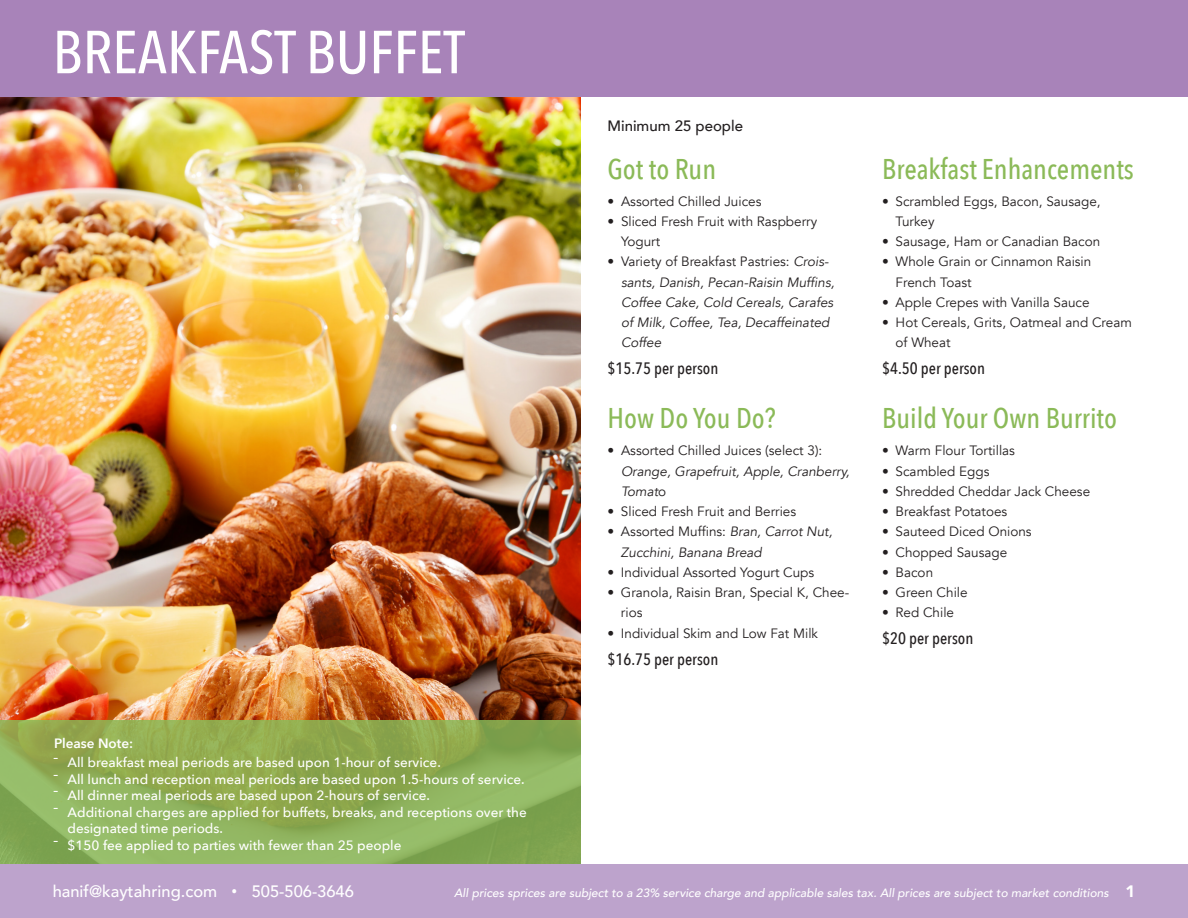
<style>
.page{position:relative;width:1188px;height:918px;background:#fff}
.page>*{position:absolute;margin:0;border:0;box-sizing:border-box;transform-origin:0 0}
.t1{font:500 60px "Avenir Next Condensed";color:#fff}
.t2{font:500 28.5px "Avenir Next Condensed";color:#8bba58}
.t3{font:500 16.5px "Avenir Next Condensed";color:#231f20}
.t4{font:500 16.5px "Avenir";color:#fff}
.t5{font:500 15px "Avenir";color:#231f20}
.t6{font:13.5px/20.2px "Avenir";color:#231f20}
.t7{font:500 13.5px/16.5px "Avenir Next";color:#fff}
.t8{font:italic 13.5px/20.2px "Avenir";color:#231f20}
.t9{font:600 13.5px "Avenir Next";color:#fff}
.t10{font:italic 500 12px "Avenir";color:#fff}
.s1{font-style:normal}
.s2{font-family:"Gotham Narrow";font-weight:400}
.s3{font-weight:900;font-style:normal;font-size:16.5px}
</style>
<div class="page">
<img style="left:0;top:96px;width:580px;height:624px">
<div style="left:0;top:864px;width:1188px;height:54px;background:#bda3cc"></div>
<div style="left:0;top:0;width:1188px;height:96px;background:#a883b9"></div>
<svg style="left:0;top:720px;width:580px;height:144px;background:#8dae56"></svg>
<p class="t1" style="left:53px;top:16px;width:414px">BREAKFAST BUFFET</p>
<p class="t9" style="left:54px;top:732px;width:81px">Please Note:</p>
<p class="t7" style="left:54px;top:754px;width:388px">¯ All breakfast meal periods are based upon 1-hour of service.</p>
<p class="t7" style="left:54px;top:770px;width:472px">¯ All lunch and reception meal periods are based upon 1.5-hours of service.</p>
<p class="t7" style="left:54px;top:787px;width:378px">¯ All dinner meal periods are based upon 2-hours of service.</p>
<p class="t7" style="left:68px;top:803px;width:461px;text-indent:-14px">¯ Additional charges are applied for buffets, breaks, and receptions over the designated time periods.</p>
<p class="t7" style="left:54px;top:836px;width:349px">¯ $150 fee applied to parties with fewer than 25 people</p>
<p class="t5" style="left:608px;top:112px;width:137px">Minimum 25 people</p>
<p class="t2" style="left:608px;top:151px;width:110px">Got to Run</p>
<p class="t6" style="left:608px;top:191px;width:155px">• Assorted Chilled Juices</p>
<p class="t6" style="left:621px;top:211px;width:198px;text-indent:-14px">• Sliced Fresh Fruit with Raspberry<br>Yogurt</p>
<p class="t8" style="left:621px;top:252px;width:215px;text-indent:-14px"><span class="s1">• Variety of Breakfast Pastries:</span> Crois&shy;sants, Danish, Pecan-Raisin Muffins,<br>Coffee Cake, Cold Cereals, Carafes of Milk, Coffee, Tea, Decaffeinated<br>Coffee</p>
<p class="t3" style="left:608px;top:359px;width:112px">$15.75 per person</p>
<p class="t2" style="left:608px;top:401px;width:170px">How Do You Do?</p>
<p class="t8" style="left:621px;top:441px;width:230px;text-indent:-14px"><span class="s1">• Assorted Chilled Juices (select 3):<br></span>Orange, Grapefruit, Apple, Cranberry,<br>Tomat<span class="s1">o</span></p>
<p class="t6" style="left:607px;top:502px;width:190px">• Sliced Fresh Fruit and Berries</p>
<p class="t8" style="left:621px;top:522px;width:213px;text-indent:-14px"><span class="s1">• Assorted Muffins:</span> Bran, Carrot Nut,<br>Zucchini, Banana Bread</p>
<p class="t6" style="left:607px;top:562px;width:208px">• Individual Assorted Yogurt Cups</p>
<p class="t6" style="left:621px;top:583px;width:230px;text-indent:-14px">• Granola, Raisin Bran, Special K, Chee&shy;rios</p>
<p class="t6" style="left:607px;top:623px;width:212px">• Individual Skim and Low Fat Milk</p>
<p class="t3" style="left:607px;top:649px;width:112px">$16.75 per person</p>
<p class="t2" style="left:882px;top:151px;width:253px">Breakfast Enhancements</p>
<p class="t6" style="left:896px;top:191px;width:207px;text-indent:-14px">• Scrambled Eggs, Bacon, Sausage,<br>Turkey</p>
<p class="t6" style="left:882px;top:232px;width:220px">• Sausage, Ham or Canadian Bacon</p>
<p class="t6" style="left:896px;top:252px;width:197px;text-indent:-14px">• Whole Grain or Cinnamon Raisin<br>French Toast</p>
<p class="t6" style="left:882px;top:292px;width:209px">• Apple Crepes with Vanilla Sauce</p>
<p class="t6" style="left:896px;top:313px;width:238px;text-indent:-14px">• Hot Cereals, Grits, Oatmeal and Cream of Wheat</p>
<p class="t3" style="left:882px;top:359px;width:104px">$4.50 per person</p>
<p class="t2" style="left:882px;top:401px;width:236px">Build Your Own Burrito</p>
<p class="t6" style="left:882px;top:441px;width:134px">• Warm Flour Tortillas</p>
<p class="t6" style="left:882px;top:461px;width:109px">• Scambled Eggs</p>
<p class="t6" style="left:882px;top:481px;width:210px">• Shredded Cheddar Jack Cheese</p>
<p class="t6" style="left:882px;top:502px;width:127px">• Breakfast Potatoes</p>
<p class="t6" style="left:882px;top:522px;width:151px">• Sauteed Diced Onions</p>
<p class="t6" style="left:882px;top:542px;width:127px">• Chopped Sausage</p>
<p class="t6" style="left:882px;top:562px;width:53px">• Bacon</p>
<p class="t6" style="left:882px;top:583px;width:87px">• Green Chile</p>
<p class="t6" style="left:882px;top:603px;width:74px">• Red Chile</p>
<p class="t3" style="left:882px;top:629px;width:93px">$20 per person</p>
<p class="t4" style="left:53px;top:877px;width:303px">hanif@kaytahring.com <span class="s2">•</span> 505-506-3646</p>
<p class="t10" style="left:454px;top:886px;width:683px">All prices sprices are subject to a 23% service charge and applicable sales tax. All prices are subject to market conditions <span class="s3">1</span></p>
</div>
